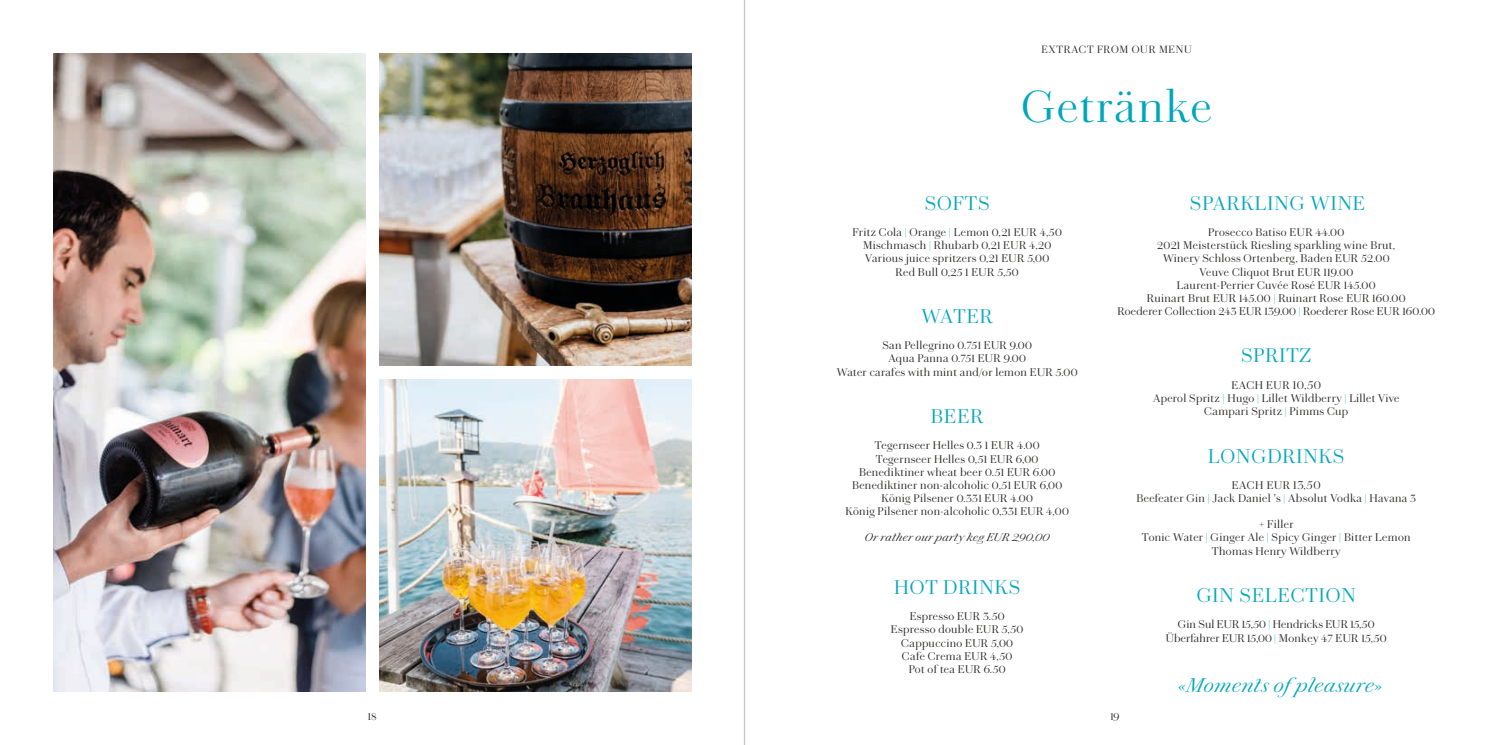
<style>
.page{position:relative;width:1489px;height:745px;background:#fff}
.page>*{position:absolute;margin:0;border:0;box-sizing:border-box;transform-origin:0 0}
.t1{font:300 45px "Chiswick Deck";letter-spacing:.04em;color:#00a6bc}
.t2{font:300 20px "Chiswick Deck";letter-spacing:.05em;color:#00a6bc}
.t3{font:italic 300 20px "Chiswick Deck";letter-spacing:.04em;color:#00a6bc}
.t4{font:300 11.25px/13.1px "Chiswick Deck";letter-spacing:.03em;color:#1d1d1b;text-align:center}
.t5{font:300 11.25px/13.1px "Chiswick Deck";letter-spacing:.01em;color:#1d1d1b;text-align:center}
.t6{font:italic 300 11.25px "Chiswick Deck";letter-spacing:.03em;color:#1d1d1b}
.t7{font:300 10.62px "Chiswick Deck";letter-spacing:.07em;color:#1d1d1b}
.s1{color:#00a6bc}
</style>
<div class="page">
<img style="left:53px;top:54px;width:312px;height:636px">
<img style="left:379px;top:53px;width:312px;height:312px">
<img style="left:379px;top:379px;width:312px;height:312px">
<hr style="left:743px;top:0;width:2px;height:744px;background:#c7c7c6">
<p class="t7" style="left:1041px;top:42px;width:152px">EXTRACT FROM OUR MENU</p>
<h1 class="t1" style="left:1021px;top:74px;width:192px">Getränke</h1>
<h2 class="t2" style="left:924px;top:188px;width:67px">SOFTS</h2>
<p class="t4" style="left:852px;top:225px;width:211px">Fritz Cola <span class="s1">|</span> Orange <span class="s1">|</span> Lemon 0,21 EUR 4,50<br>Mischmasch <span class="s1">|</span> Rhubarb 0,21 EUR 4,20<br>Various juice spritzers 0,21 EUR 5,00<br>Red Bull 0,25 1 EUR 5,50</p>
<h2 class="t2" style="left:921px;top:301px;width:73px">WATER</h2>
<p class="t4" style="left:836px;top:338px;width:242px">San Pellegrino 0.751 EUR 9.00<br>Aqua Panna 0.751 EUR 9.00<br>Water carafes with mint and/or lemon EUR 5.00</p>
<h2 class="t2" style="left:930px;top:401px;width:54px">BEER</h2>
<p class="t4" style="left:845px;top:438px;width:225px">Tegernseer Helles 0.3 1 EUR 4.00<br>Tegernseer Helles 0,51 EUR 6,00<br>Benediktiner wheat beer 0.51 EUR 6.00<br>Benediktiner non-alcoholic 0,51 EUR 6,00<br>König Pilsener 0.331 EUR 4.00<br>König Pilsener non-alcoholic 0,331 EUR 4,00</p>
<p class="t6" style="left:864px;top:529px;width:186px">Or rather our party keg EUR 290,00</p>
<h2 class="t2" style="left:894px;top:572px;width:128px">HOT DRINKS</h2>
<p class="t4" style="left:890px;top:609px;width:134px">Espresso EUR 3.50<br>Espresso double EUR 5,50<br>Cappuccino EUR 5,00<br>Cafe Crema EUR 4,50<br>Pot of tea EUR 6.50</p>
<h2 class="t2" style="left:1189px;top:188px;width:177px">SPARKLING WINE</h2>
<p class="t4" style="left:1117px;top:225px;width:319px">Prosecco Batiso EUR 44.00<br>2021 Meisterstück Riesling sparkling wine Brut,<br>Winery Schloss Ortenberg, Baden EUR 52.00<br>Veuve Cliquot Brut EUR 119.00<br>Laurent-Perrier Cuvée Rosé EUR 145.00<br>Ruinart Brut EUR 145.00 <span class="s1">|</span> Ruinart Rose EUR 160.00<br>Roederer Collection 243 EUR 139.00 <span class="s1">|</span> Roederer Rose EUR 160.00</p>
<h2 class="t2" style="left:1240px;top:341px;width:72px">SPRITZ</h2>
<p class="t4" style="left:1152px;top:378px;width:248px">EACH EUR 10,50<br>Aperol Spritz <span class="s1">|</span> Hugo <span class="s1">|</span> Lillet Wildberry <span class="s1">|</span> Lillet Vive<br>Campari Spritz <span class="s1">|</span> Pimms Cup</p>
<h2 class="t2" style="left:1207px;top:441px;width:138px">LONGDRINKS</h2>
<p class="t4" style="left:1136px;top:478px;width:281px">EACH EUR 13,50<br>Beefeater Gin <span class="s1">|</span> Jack Daniel 's <span class="s1">|</span> Absolut Vodka <span class="s1">|</span> Havana 3</p>
<p class="t4" style="left:1141px;top:517px;width:270px">+ Filler<br>Tonic Water <span class="s1">|</span> Ginger Ale <span class="s1">|</span> Spicy Ginger <span class="s1">|</span> Bitter Lemon<br>Thomas Henry Wildberry</p>
<h2 class="t2" style="left:1196px;top:580px;width:161px">GIN SELECTION</h2>
<p class="t5" style="left:1165px;top:617px;width:222px">Gin Sul EUR 15,50 <span class="s1">|</span> Hendricks EUR 15,50<br>Überfahrer EUR 15,00 <span class="s1">|</span> Monkey 47 EUR 15,50</p>
<h2 class="t3" style="left:1177px;top:670px;width:205px">«Moments ofpleasure»</h2>
<p class="t7" style="left:368px;top:708px;width:10px">18</p>
<p class="t7" style="left:1110px;top:708px;width:11px">19</p>
</div>
